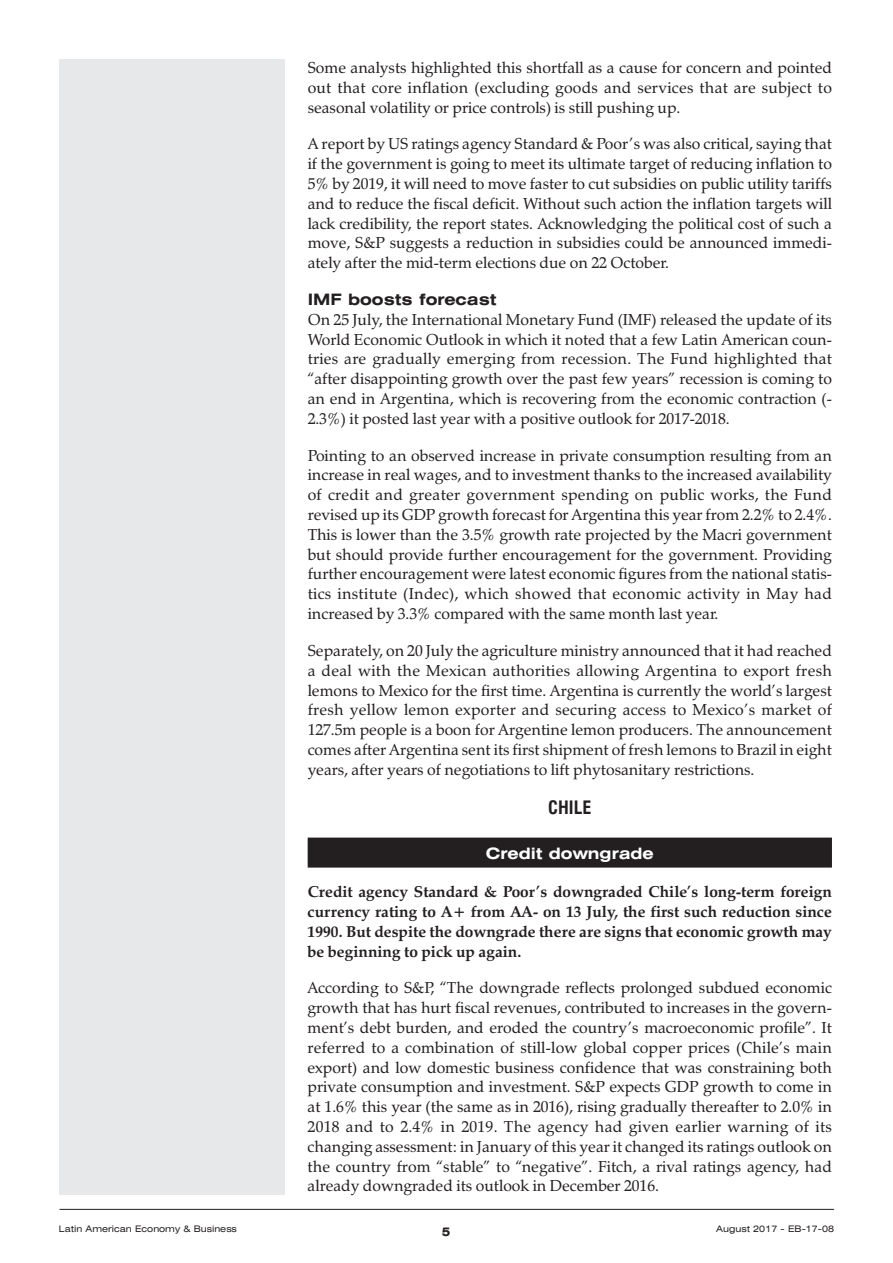
<style>
.page{position:relative;width:893px;height:1263px;background:#fff}
.page>*{position:absolute;margin:0;border:0;box-sizing:border-box;transform-origin:0 0}
.t1{font:700 condensed 18px "Swiss 721 BT";color:#231f20}
.t2{font:15.75px/19.8px "Zapf Calligraphic 801 BT";color:#231f20;text-align:justify}
.t3{font:700 15.75px/19.8px "Zapf Calligraphic 801 BT";color:#231f20;text-align:justify}
.t4{font:700 expanded 15.75px "Swiss 721 BT";color:#231f20}
.t5{font:700 expanded 15.75px "Swiss 721 BT";color:#fff}
.t6{font:700 expanded 12px "Swiss 721 BT";color:#231f20}
.t7{font:expanded 9px "Swiss 721 BT";color:#231f20}
</style>
<div class="page">
<div style="left:308px;top:837px;width:524px;height:30px;background:#231f20"></div>
<div style="left:60px;top:60px;width:225px;height:1135px;background:#e7e8e9"></div>
<hr style="left:60px;top:1209px;width:774px;height:1px;background:#231f20">
<p class="t2" style="left:308px;top:58px;width:526px">Some analysts highlighted this shortfall as a cause for concern and pointed out that core inflation (excluding goods and services that are subject to seasonal volatility or price controls) is still pushing up.</p>
<p class="t2" style="left:308px;top:134px;width:526px">A report by US ratings agency Standard &amp; Poor’s was also critical, saying that if the government is going to meet its ultimate target of reducing inflation to 5% by 2019, it will need to move faster to cut subsidies on public utility tariffs and to reduce the fiscal deficit. Without such action the inflation targets will lack credibility, the report states. Acknowledging the political cost of such a move, S&amp;P suggests a reduction in subsidies could be announced immedi&shy;ately after the mid-term elections due on 22 October.</p>
<p class="t4" style="left:308px;top:290px;width:190px">IMF boosts forecast</p>
<p class="t2" style="left:308px;top:309px;width:526px">On 25 July, the International Monetary Fund (IMF) released the update of its World Economic Outlook in which it noted that a few Latin American coun&shy;tries are gradually emerging from recession. The Fund highlighted that “after disappointing growth over the past few years” recession is coming to an end in Argentina, which is recovering from the economic contraction (- 2.3%) it posted last year with a positive outlook for 2017-2018.</p>
<p class="t2" style="left:308px;top:445px;width:526px">Pointing to an observed increase in private consumption resulting from an increase in real wages, and to investment thanks to the increased availability of credit and greater government spending on public works, the Fund revised up its GDP growth forecast for Argentina this year from 2.2% to 2.4%.<br>This is lower than the 3.5% growth rate projected by the Macri government but should provide further encouragement for the government. Providing further encouragement were latest economic figures from the national statis&shy;tics institute (Indec), which showed that economic activity in May had increased by 3.3% compared with the same month last year.</p>
<p class="t2" style="left:308px;top:640px;width:526px">Separately, on 20 July the agriculture ministry announced that it had reached a deal with the Mexican authorities allowing Argentina to export fresh lemons to Mexico for the first time. Argentina is currently the world’s largest fresh yellow lemon exporter and securing access to Mexico’s market of 127.5m people is a boon for Argentine lemon producers. The announcement comes after Argentina sent its first shipment of fresh lemons to Brazil in eight years, after years of negotiations to lift phytosanitary restrictions.</p>
<p class="t1" style="left:548px;top:797px;width:45px">CHILE</p>
<p class="t5" style="left:486px;top:844px;width:169px">Credit downgrade</p>
<p class="t3" style="left:308px;top:882px;width:526px">Credit agency Standard &amp; Poor’s downgraded Chile’s long-term foreign currency rating to A+ from AA- on 13 July, the first such reduction since 1990. But despite the downgrade there are signs that economic growth may be beginning to pick up again.</p>
<p class="t2" style="left:308px;top:978px;width:526px">According to S&amp;P, “The downgrade reflects prolonged subdued economic growth that has hurt fiscal revenues, contributed to increases in the govern&shy;ment’s debt burden, and eroded the country’s macroeconomic profile”. It referred to a combination of still-low global copper prices (Chile’s main export) and low domestic business confidence that was constraining both private consumption and investment. S&amp;P expects GDP growth to come in at 1.6% this year (the same as in 2016), rising gradually thereafter to 2.0% in 2018 and to 2.4% in 2019. The agency had given earlier warning of its changing assessment: in January of this year it changed its ratings outlook on the country from “stable” to “negative”. Fitch, a rival ratings agency, had already downgraded its outlook in December 2016.</p>
<p class="t7" style="left:59px;top:1224px;width:180px">Latin American Economy &amp; Business</p>
<p class="t6" style="left:442px;top:1225px;width:10px">5</p>
<p class="t7" style="left:716px;top:1224px;width:119px">August 2017 - EB-17-08</p>
</div>
